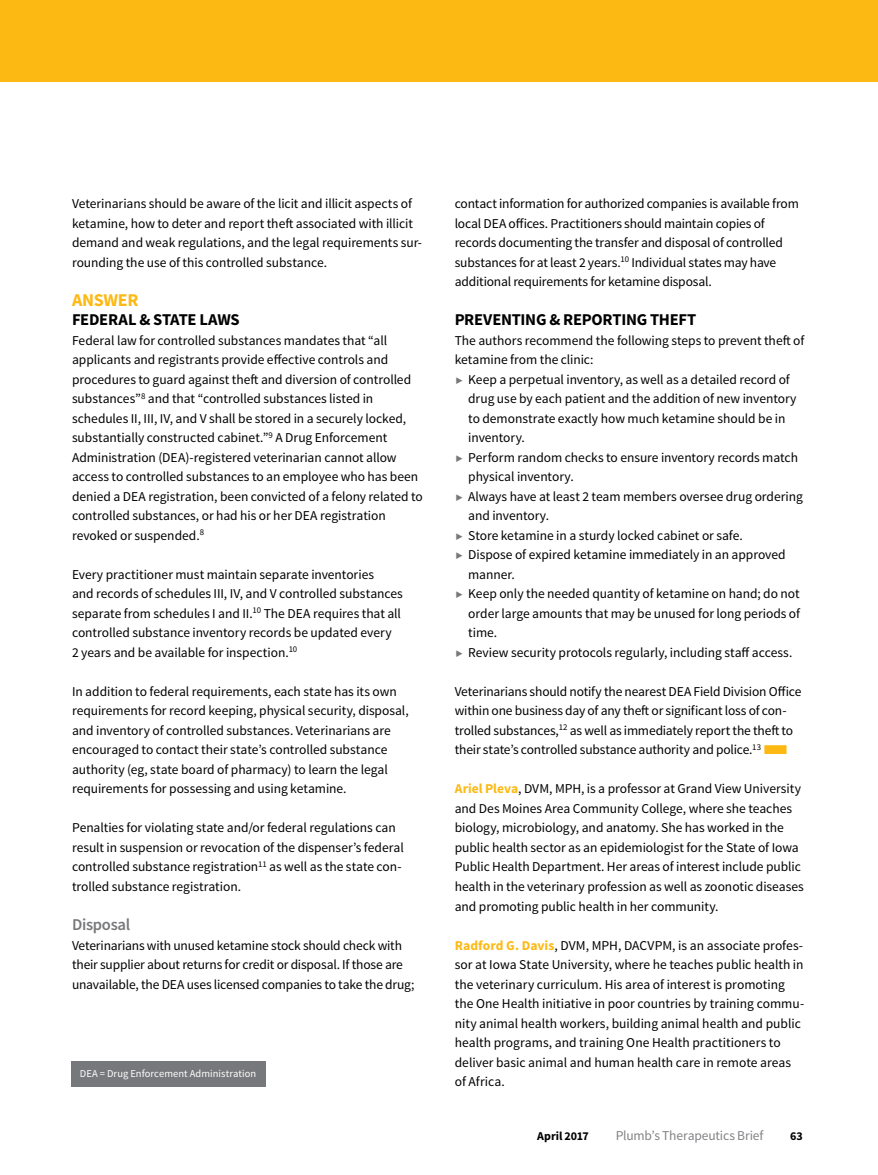
<style>
.page{position:relative;width:878px;height:1175px;background:#fff}
.page>*{position:absolute;margin:0;border:0;box-sizing:border-box;transform-origin:0 0}
.PTB_Body_Sans_9_13{font:700 18px "Source Sans Pro";letter-spacing:-.015em;color:#fdb913}
.PTB_Ahead{font:700 16.5px "Source Sans Pro";letter-spacing:-.015em;color:#000}
.PTB_Head_B{font:600 16.5px "Source Sans Pro";letter-spacing:-.015em;color:#77787b}
.PTB_Body_Sans_9_13-2{font:13.5px/19.5px "Source Sans Pro";letter-spacing:-.005em;color:#000}
.PTB_Author_bio{font:13.5px/19.5px "Source Sans Pro";color:#000}
.t1{font:13.5px "Source Sans Pro";letter-spacing:-.01em;color:#808285}
.t2{font:700 12px "Source Sans Pro";letter-spacing:-.005em;color:#000}
.Acronyms{font:10.5px "Source Sans Pro";letter-spacing:.005em;color:#fff}
.s1{color:#fdb913}
.s2{font-weight:700;color:#fdb913}
</style>
<div class="page">
<div style="left:0;top:0;width:878px;height:81px;background:#fdb913"></div>
<div style="left:71px;top:1060px;width:194px;height:26px;background:#77787b"></div>
<p class="PTB_Body_Sans_9_13-2" style="left:72px;top:194px;width:351px">Veterinarians should be aware of the licit and illicit aspects of ketamine, how to deter and report theft associated with illicit demand and weak regulations, and the legal requirements sur&shy;rounding the use of this controlled substance.</p>
<p class="PTB_Body_Sans_9_13" style="left:72px;top:288px;width:68px">ANSWER</p>
<p class="PTB_Ahead" style="left:72px;top:309px;width:169px">FEDERAL &amp; STATE LAWS</p>
<p class="PTB_Body_Sans_9_13-2" style="left:72px;top:331px;width:352px">Federal law for controlled substances mandates that “all applicants and registrants provide effective controls and procedures to guard against theft and diversion of controlled substances”<sup>8</sup> and that “controlled substances listed in schedules II, III, IV, and V shall be stored in a securely locked, substantially constructed cabinet.”<sup>9</sup> A Drug Enforcement Administration (DEA)-registered veterinarian cannot allow access to controlled substances to an employee who has been denied a DEA registration, been convicted of a felony related to controlled substances, or had his or her DEA registration revoked or suspended.<sup>8</sup></p>
<p class="PTB_Body_Sans_9_13-2" style="left:72px;top:565px;width:332px">Every practitioner must maintain separate inventories<br>and records of schedules III, IV, and V controlled substances separate from schedules I and II.<sup>10</sup> The DEA requires that all controlled substance inventory records be updated every<br>2 years and be available for inspection.<sup>10</sup></p>
<p class="PTB_Body_Sans_9_13-2" style="left:72px;top:682px;width:338px">In addition to federal requirements, each state has its own requirements for record keeping, physical security, disposal, and inventory of controlled substances. Veterinarians are encouraged to contact their state’s controlled substance authority (eg, state board of pharmacy) to learn the legal requirements for possessing and using ketamine.</p>
<p class="PTB_Body_Sans_9_13-2" style="left:72px;top:818px;width:333px">Penalties for violating state and/or federal regulations can result in suspension or revocation of the dispenser’s federal controlled substance registration<sup>11</sup> as well as the state con&shy;trolled substance registration.</p>
<p class="PTB_Head_B" style="left:72px;top:914px;width:60px">Disposal</p>
<p class="PTB_Body_Sans_9_13-2" style="left:72px;top:935px;width:344px">Veterinarians with unused ketamine stock should check with their supplier about returns for credit or disposal. If those are unavailable, the DEA uses licensed companies to take the drug;</p>
<p class="Acronyms" style="left:80px;top:1067px;width:178px">DEA = Drug Enforcement Administration</p>
<p class="PTB_Body_Sans_9_13-2" style="left:454px;top:194px;width:345px">contact information for authorized companies is available from local DEA offices. Practitioners should maintain copies of records documenting the transfer and disposal of controlled substances for at least 2 years.<sup>10</sup> Individual states may have additional requirements for ketamine disposal.</p>
<p class="PTB_Ahead" style="left:454px;top:309px;width:243px">PREVENTING &amp; REPORTING THEFT</p>
<p class="PTB_Body_Sans_9_13-2" style="left:454px;top:331px;width:351px">The authors recommend the following steps to prevent theft of ketamine from the clinic:</p>
<p class="PTB_Body_Sans_9_13-2" style="left:468px;top:370px;width:330px">Keep a perpetual inventory, as well as a detailed record of drug use by each patient and the addition of new inventory to demonstrate exactly how much ketamine should be in inventory.</p>
<p class="PTB_Body_Sans_9_13-2" style="left:468px;top:448px;width:331px">Perform random checks to ensure inventory records match physical inventory.</p>
<p class="PTB_Body_Sans_9_13-2" style="left:468px;top:487px;width:336px">Always have at least 2 team members oversee drug ordering and inventory.</p>
<p class="PTB_Body_Sans_9_13-2" style="left:468px;top:526px;width:276px">Store ketamine in a sturdy locked cabinet or safe.</p>
<p class="PTB_Body_Sans_9_13-2" style="left:468px;top:545px;width:319px">Dispose of expired ketamine immediately in an approved manner.</p>
<p class="PTB_Body_Sans_9_13-2" style="left:468px;top:584px;width:333px;text-align:justify">Keep only the needed quantity of ketamine on hand; do not order large amounts that may be unused for long periods of time.</p>
<p class="PTB_Body_Sans_9_13-2" style="left:468px;top:643px;width:326px">Review security protocols regularly, including staff access.</p>
<p class="PTB_Body_Sans_9_13-2" style="left:454px;top:682px;width:348px">Veterinarians should notify the nearest DEA Field Division Office within one business day of any theft or significant loss of con&shy;trolled substances,<sup>12</sup> as well as immediately report the theft to their state’s controlled substance authority and police.<sup>13</sup> <span class="s1">■</span></p>
<p class="PTB_Author_bio" style="left:454px;top:779px;width:350px"><span class="s2">Ariel Pleva</span>, DVM, MPH, is a professor at Grand View University and Des Moines Area Community College, where she teaches biology, microbiology, and anatomy. She has worked in the public health sector as an epidemiologist for the State of Iowa Public Health Department. Her areas of interest include public health in the veterinary profession as well as zoonotic diseases and promoting public health in her community.</p>
<p class="PTB_Author_bio" style="left:454px;top:935px;width:351px"><span class="s2">Radford G. Davis</span>, DVM, MPH, DACVPM, is an associate profes&shy;sor at Iowa State University, where he teaches public health in the veterinary curriculum. His area of interest is promoting the One Health initiative in poor countries by training commu&shy;nity animal health workers, building animal health and public health programs, and training One Health practitioners to deliver basic animal and human health care in remote areas of Africa.</p>
<p class="t2" style="left:537px;top:1128px;width:53px">April 2017</p>
<p class="t1" style="left:615px;top:1127px;width:149px">Plumb’s Therapeutics Brief</p>
<p class="t2" style="left:790px;top:1128px;width:14px">63</p>
</div>
